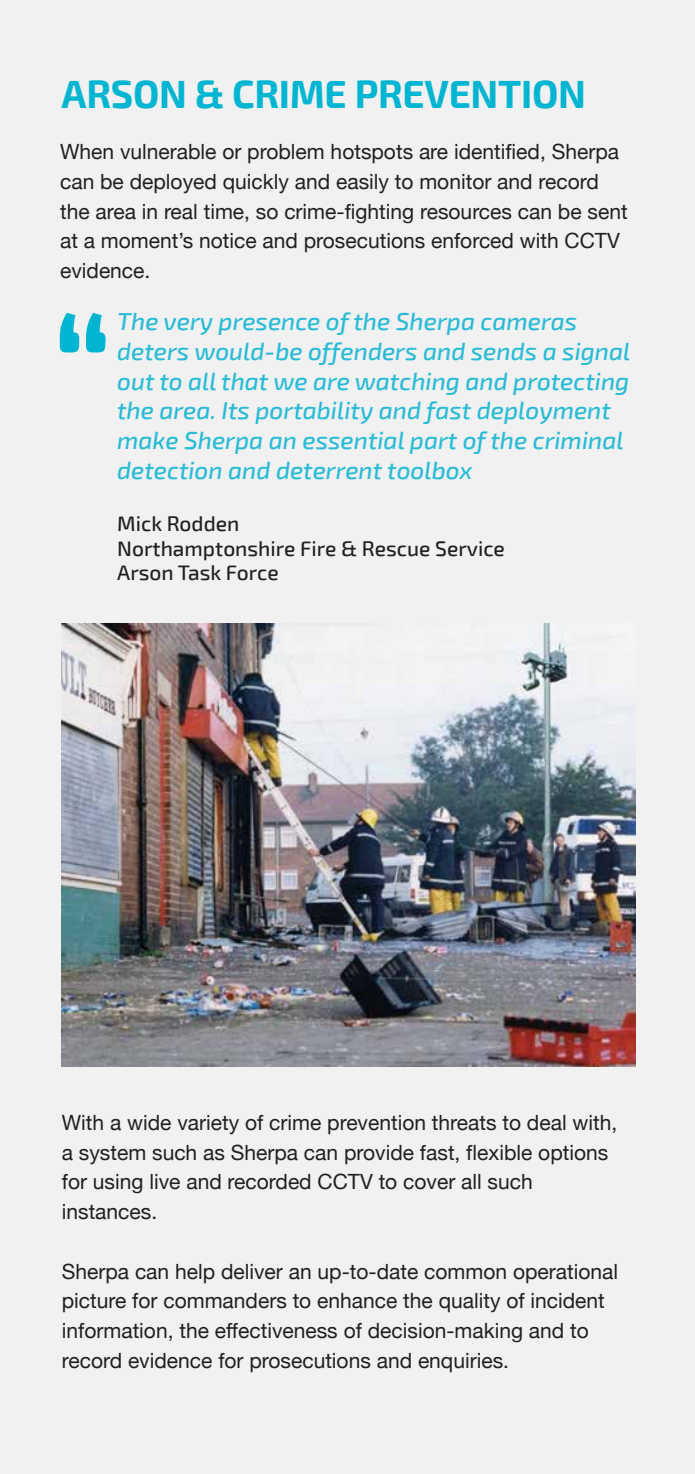
<style>
.page{position:relative;width:695px;height:1474px;background:#fff}
.page>*{position:absolute;margin:0;border:0;box-sizing:border-box;transform-origin:0 0}
.t1{font:700 38.5px "Exo 2";letter-spacing:-.005em;color:#00b5d1}
.t2{font:italic 500 24.5px/29.8px "Exo 2";color:#28bbd6}
.t3{font:21px/29.8px "Helvetica Neue";color:#231f20}
.t4{font:500 21px/24.5px "Exo 2";color:#231f20}
</style>
<div class="page">
<div style="left:0;top:0;width:694px;height:1473px;background:#f1f1f2"></div>
<img style="left:61px;top:623px;width:574px;height:443px">
<svg style="left:60px;top:313px;width:46px;height:39px"></svg>
<h1 class="t1" style="left:62px;top:71px;width:525px">ARSON &amp; CRIME PREVENTION</h1>
<p class="t3" style="left:60px;top:138px;width:569px">When vulnerable or problem hotspots are identified, Sherpa can be deployed quickly and easily to monitor and record the area in real time, so crime-fighting resources can be sent at a moment’s notice and prosecutions enforced with CCTV evidence.</p>
<p class="t2" style="left:117px;top:307px;width:514px">The very presence of the Sherpa cameras deters would-be offenders and sends a signal out to all that we are watching and protecting the area. Its portability and fast deployment make Sherpa an essential part of the criminal detection and deterrent toolbox</p>
<p class="t4" style="left:117px;top:512px;width:389px">Mick Rodden<br>Northamptonshire Fire &amp; Rescue Service<br>Arson Task Force</p>
<p class="t3" style="left:62px;top:1108px;width:557px">With a wide variety of crime prevention threats to deal with, a system such as Sherpa can provide fast, flexible options for using live and recorded CCTV to cover all such instances.</p>
<p class="t3" style="left:62px;top:1257px;width:557px">Sherpa can help deliver an up-to-date common operational picture for commanders to enhance the quality of incident information, the effectiveness of decision-making and to record evidence for prosecutions and enquiries.</p>
</div>
